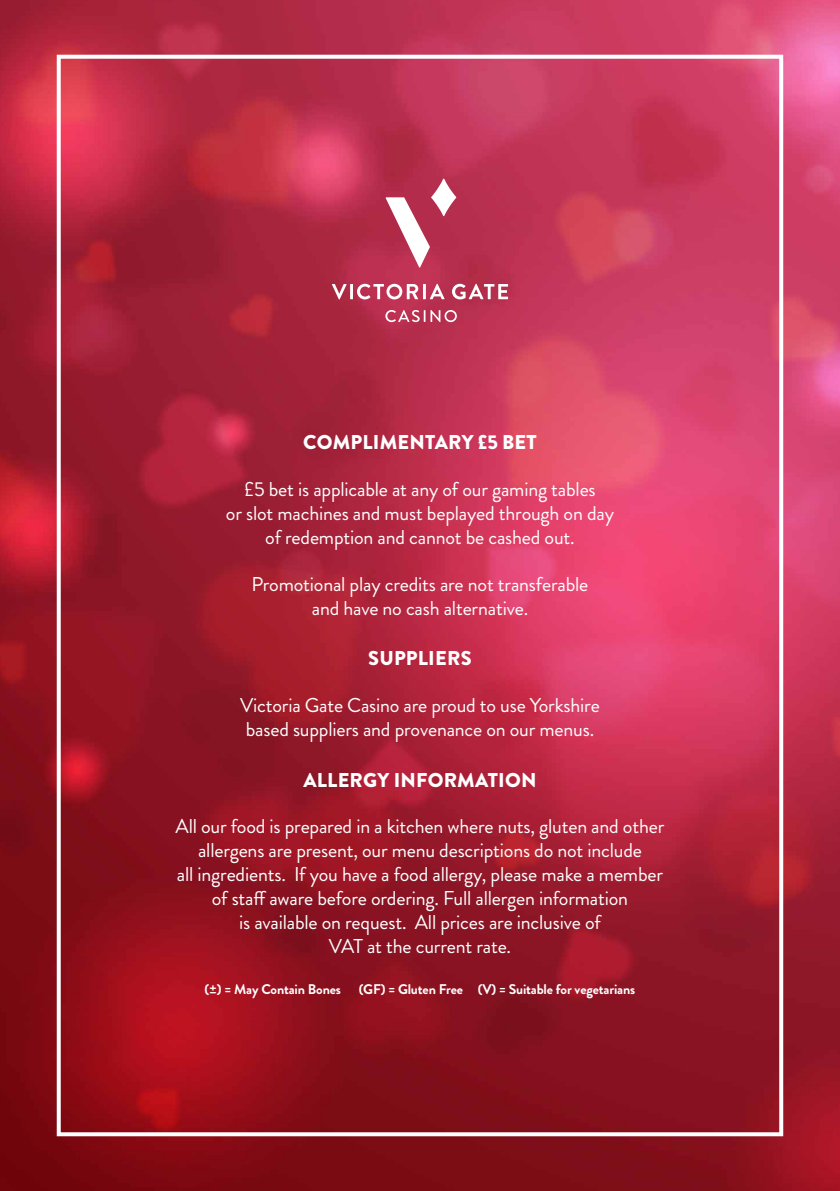
<style>
.page{position:relative;width:840px;height:1191px;background:#fff}
.page>*{position:absolute;margin:0;border:0;box-sizing:border-box;transform-origin:0 0}
.t1{font:20px/24px "Brandon Grotesque";letter-spacing:-.01em;color:#fff;text-align:center}
.t2{font:900 20px "Brandon Grotesque";letter-spacing:.01em;color:#fff}
.t3{font:700 14px "Brandon Grotesque";letter-spacing:-.01em;color:#fff}
</style>
<div class="page">
<img style="left:0;top:0;width:839px;height:1191px">
<div style="left:57px;top:55px;width:725px;height:1081px;border:4px solid #fff"></div>
<svg style="left:331px;top:179px;width:177px;height:143px;background:#be4662"></svg>
<p class="t2" style="left:303px;top:428px;width:235px">COMPLIMENTARY £5 BET</p>
<p class="t1" style="left:226px;top:477px;width:389px">£5 bet is applicable at any of our gaming tables<br>or slot machines and must beplayed through on day of redemption and cannot be cashed out.</p>
<p class="t1" style="left:251px;top:572px;width:338px">Promotional play credits are not transferable and have no cash alternative.</p>
<p class="t2" style="left:368px;top:644px;width:105px">SUPPLIERS</p>
<p class="t1" style="left:240px;top:693px;width:361px;text-align:left">Victoria Gate Casino are proud to use Yorkshire based suppliers and provenance on our menus.</p>
<p class="t2" style="left:303px;top:765px;width:234px">ALLERGY INFORMATION</p>
<p class="t1" style="left:175px;top:815px;width:490px">All our food is prepared in a kitchen where nuts, gluten and other allergens are present, our menu descriptions do not include<br>all ingredients. If you have a food allergy, please make a member of staff aware before ordering. Full allergen information<br>is available on request. All prices are inclusive of<br>VAT at the current rate.</p>
<p class="t3" style="left:204px;top:979px;width:138px">(±) = May Contain Bones</p>
<p class="t3" style="left:358px;top:979px;width:278px">(GF) = Gluten Free (V) = Suitable for vegetarians</p>
</div>
